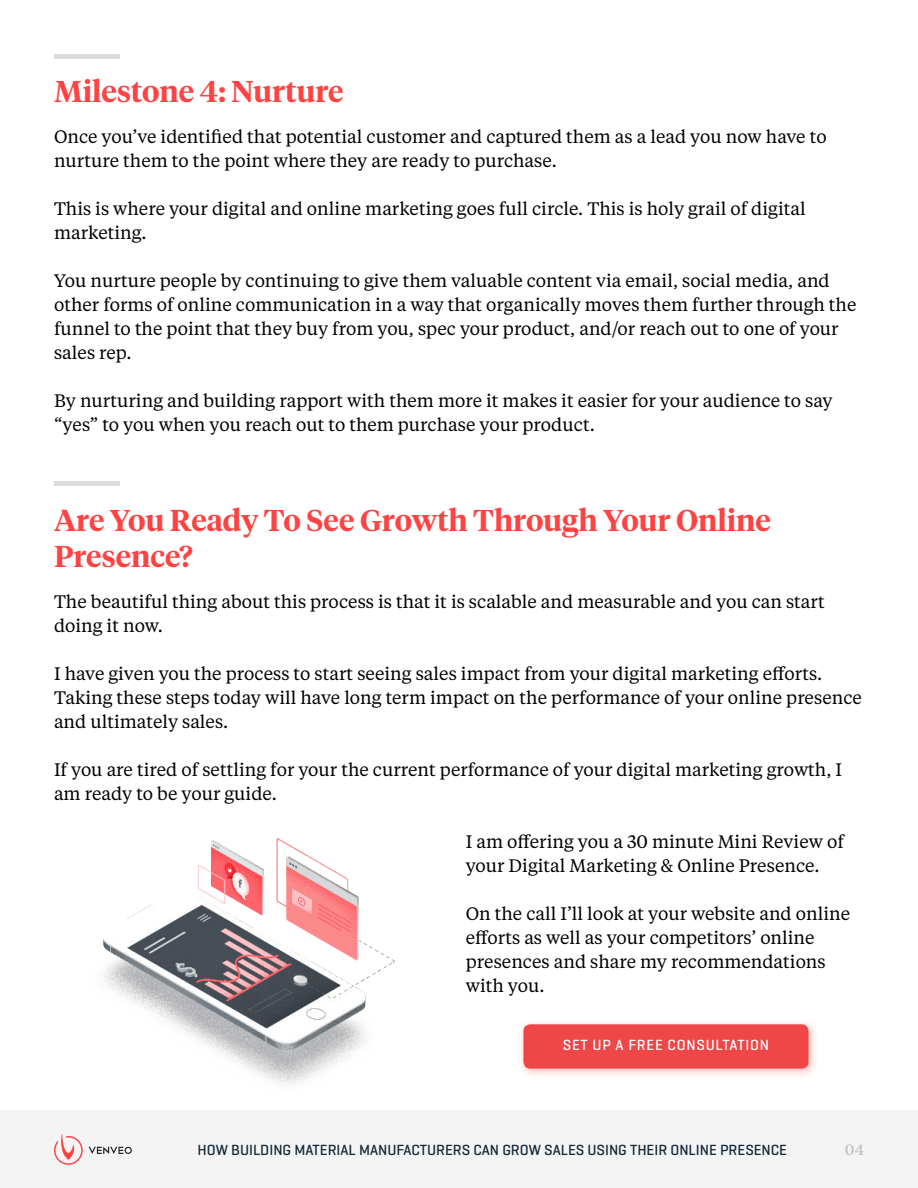
<style>
.page{position:relative;width:918px;height:1188px;background:#fff}
.page>*{position:absolute;margin:0;border:0;box-sizing:border-box;transform-origin:0 0}
.t1{font:600 30px/36px "Tiempos Headline";color:#ff4242}
.t2{font:18px/24px "Tiempos Text";color:#000}
.t3{font:500 15px "Geogrotesque";color:#132736}
.t4{font:500 15px "Geogrotesque";letter-spacing:.05em;color:#fff}
.t5{font:500 15px "Tiempos Text";color:#c4c2c2}
</style>
<div class="page">
<div style="left:0;top:1110px;width:918px;height:78px;background:#f4f4f4"></div>
<svg style="left:89px;top:1147px;width:43px;height:7px"></svg>
<svg style="left:54px;top:1133px;width:29px;height:32px"></svg>
<img style="left:103px;top:838px;width:293px;height:248px">
<hr style="left:54px;top:54px;width:66px;height:4px;background:#dbdbd9">
<div style="left:54px;top:481px;width:66px;height:5px;background:#dbdbd9"></div>
<div style="left:518px;top:1019px;width:301px;height:60px;background:#ff4242;opacity:.35"></div>
<div style="left:523px;top:1024px;width:286px;height:45px;background:#ef4647;border-radius:7px"></div>
<h1 class="t1" style="left:54px;top:72px;width:291px">Milestone 4: Nurture</h1>
<p class="t2" style="left:54px;top:124px;width:774px">Once you’ve identified that potential customer and captured them as a lead you now have to nurture them to the point where they are ready to purchase.</p>
<p class="t2" style="left:54px;top:196px;width:753px">This is where your digital and online marketing goes full circle. This is holy grail of digital marketing.</p>
<p class="t2" style="left:54px;top:268px;width:804px">You nurture people by continuing to give them valuable content via email, social media, and other forms of online communication in a way that organically moves them further through the funnel to the point that they buy from you, spec your product, and/or reach out to one of your sales rep.</p>
<p class="t2" style="left:54px;top:388px;width:780px">By nurturing and building rapport with them more it makes it easier for your audience to say “yes” to you when you reach out to them purchase your product.</p>
<h1 class="t1" style="left:54px;top:501px;width:718px">Are You Ready To See Growth Through Your Online<br>Presence?</h1>
<p class="t2" style="left:54px;top:589px;width:772px">The beautiful thing about this process is that it is scalable and measurable and you can start doing it now.</p>
<p class="t2" style="left:54px;top:661px;width:810px">I have given you the process to start seeing sales impact from your digital marketing efforts.<br>Taking these steps today will have long term impact on the performance of your online presence and ultimately sales.</p>
<p class="t2" style="left:54px;top:757px;width:790px">If you are tired of settling for your the current performance of your digital marketing growth, I am ready to be your guide.</p>
<p class="t2" style="left:466px;top:829px;width:380px">I am offering you a 30 minute Mini Review of your Digital Marketing &amp; Online Presence.</p>
<p class="t2" style="left:466px;top:901px;width:386px">On the call I’ll look at your website and online efforts as well as your competitors’ online presences and share my recommendations with you.</p>
<p class="t4" style="left:563px;top:1036px;width:208px">SET UP A FREE CONSULTATION</p>
<p class="t3" style="left:198px;top:1140px;width:591px">HOW BUILDING MATERIAL MANUFACTURERS CAN GROW SALES USING THEIR ONLINE PRESENCE</p>
<p class="t5" style="left:845px;top:1139px;width:21px">04</p>
</div>
